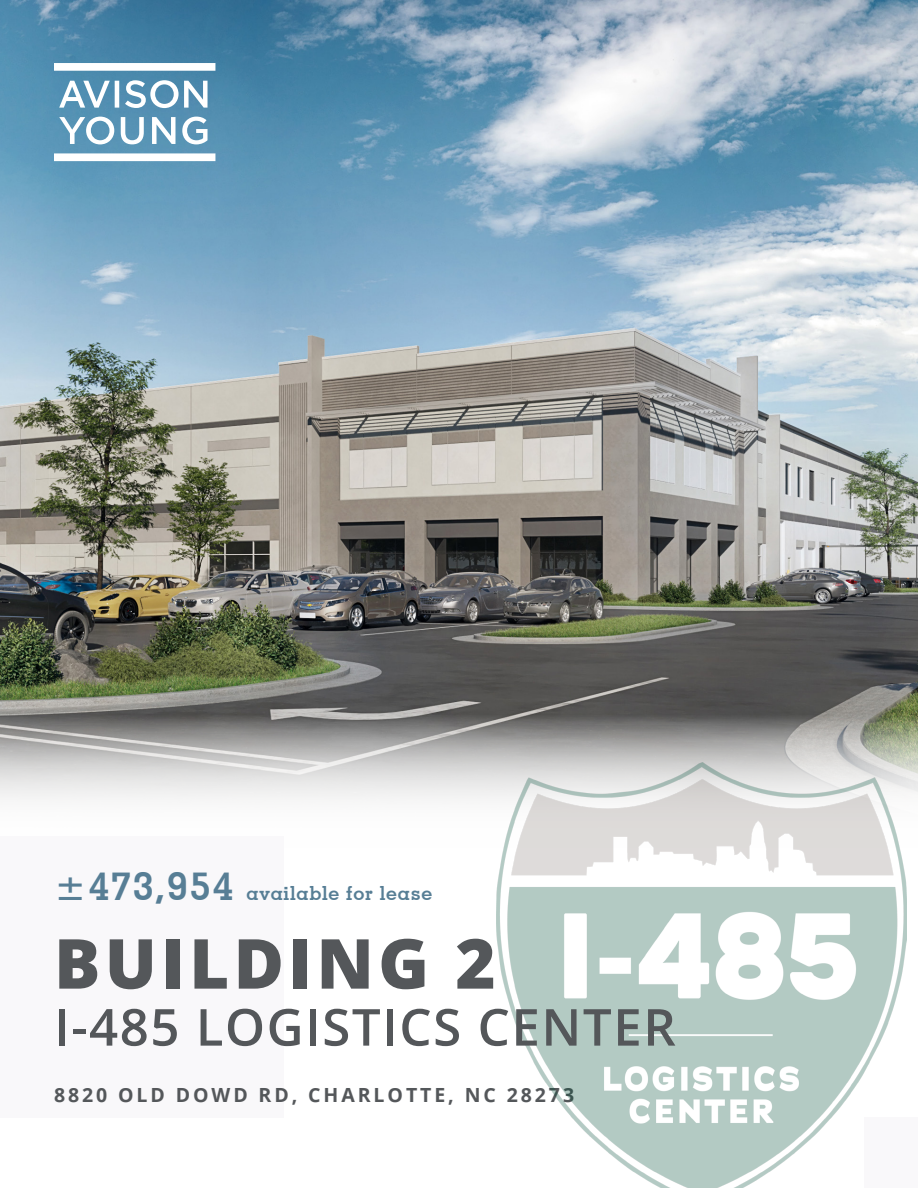
<style>
.page{position:relative;width:918px;height:1188px;background:#fff}
.page>*{position:absolute;margin:0;border:0;box-sizing:border-box;transform-origin:0 0}
.t1{font:800 69px "Open Sans";letter-spacing:.06em;color:#54575a}
.t2{font:600 51px "Open Sans";letter-spacing:.03em;color:#54575a}
.t3{font:700 19.5px "Open Sans";letter-spacing:.15em;color:#54575a}
.t4{font:700 19.5px "Geometric Slab 703 BT";letter-spacing:.04em;color:#577e95}
.s1{font-size:39px}
</style>
<div class="page">
<img style="left:0;top:0;width:918px;height:715px">
<svg style="left:59px;top:117px;width:55px;height:27px"></svg>
<svg style="left:54px;top:63px;width:161px;height:8px"></svg>
<svg style="left:54px;top:153px;width:161px;height:8px"></svg>
<svg style="left:59px;top:81px;width:60px;height:27px"></svg>
<svg style="left:125px;top:80px;width:83px;height:28px"></svg>
<svg style="left:121px;top:117px;width:23px;height:27px"></svg>
<svg style="left:152px;top:117px;width:23px;height:27px"></svg>
<svg style="left:182px;top:117px;width:26px;height:27px"></svg>
<svg style="left:0;top:715px;width:918px;height:85px;background:#b4b4b2"></svg>
<div style="left:0;top:837px;width:284px;height:281px;background:#f9f8fa"></div>
<div style="left:864px;top:1118px;width:54px;height:70px;background:#f9f8fa"></div>
<img style="left:497px;top:762px;width:409px;height:426px">
<p class="t4" style="left:54px;top:881px;width:380px"><span class="s1">±473,954</span> available for lease</p>
<p class="t1" style="left:54px;top:911px;width:443px">BUILDING 2</p>
<p class="t2" style="left:54px;top:992px;width:623px">I-485 LOGISTICS CENTER</p>
<p class="t3" style="left:54px;top:1081px;width:522px">8820 OLD DOWD RD, CHARLOTTE, NC 28273</p>
</div>
